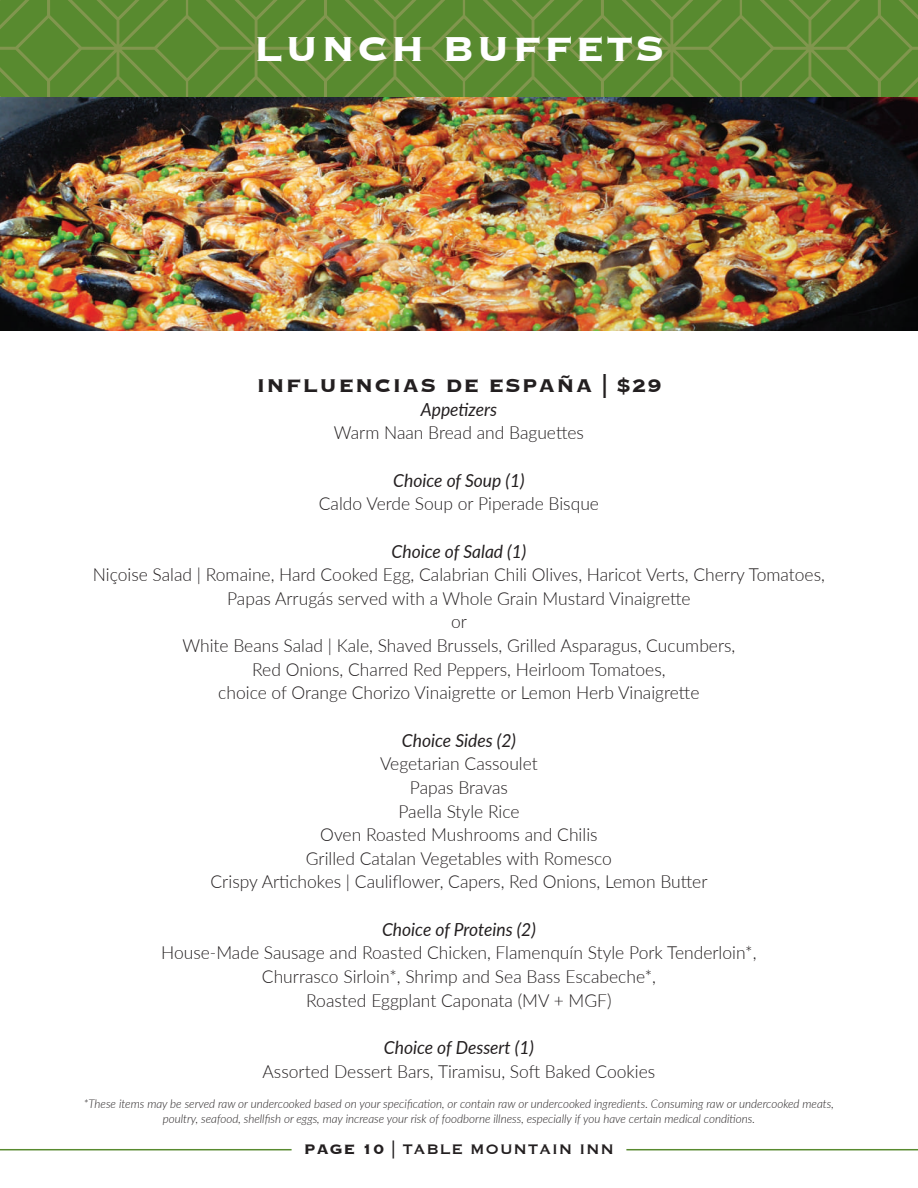
<style>
.page{position:relative;width:918px;height:1188px;background:#fff}
.page>*{position:absolute;margin:0;border:0;box-sizing:border-box;transform-origin:0 0}
.t1{font:700 45px "Copperplate";letter-spacing:.05em;color:#fff}
.t2{font:700 24px "Copperplate";letter-spacing:.05em;color:#231f20}
.t3{font:300 18px/23.7px "Lato";color:#231f20;text-align:center}
.t4{font:italic 18px "Lato";color:#231f20}
.t5{font:18px "Copperplate";letter-spacing:.05em;color:#231f20}
.t6{font:italic 300 12px/15px "Lato";color:#231f20;text-align:center}
.s1{font-weight:700}
</style>
<div class="page">
<svg style="left:0;top:0;width:918px;height:97px;background:#5e8b33"></svg>
<hr style="left:0;top:1149px;width:292px;height:1px;background:#588a2f">
<hr style="left:626px;top:1149px;width:292px;height:1px;background:#588a2f">
<img style="left:0;top:97px;width:918px;height:233px">
<h1 class="t1" style="left:254px;top:19px;width:412px">LUNCH BUFFETS</h1>
<h2 class="t2" style="left:256px;top:370px;width:407px">INFLUENCIAS DE ESPAÑA | $29</h2>
<p class="t4" style="left:421px;top:396px;width:78px">Appetizers</p>
<p class="t3" style="left:334px;top:420px;width:252px">Warm Naan Bread and Baguettes</p>
<p class="t4" style="left:393px;top:467px;width:133px">Choice of Soup (1)</p>
<p class="t3" style="left:319px;top:491px;width:282px">Caldo Verde Soup or Piperade Bisque</p>
<p class="t4" style="left:392px;top:538px;width:136px">Choice of Salad (1)</p>
<p class="t3" style="left:93px;top:562px;width:734px">Niçoise Salad | Romaine, Hard Cooked Egg, Calabrian Chili Olives, Haricot Verts, Cherry Tomatoes, Papas Arrugás served with a Whole Grain Mustard Vinaigrette<br>or<br>White Beans Salad | Kale, Shaved Brussels, Grilled Asparagus, Cucumbers,<br>Red Onions, Charred Red Peppers, Heirloom Tomatoes,<br>choice of Orange Chorizo Vinaigrette or Lemon Herb Vinaigrette</p>
<p class="t4" style="left:402px;top:727px;width:116px">Choice Sides (2)</p>
<p class="t3" style="left:211px;top:751px;width:498px">Vegetarian Cassoulet<br>Papas Bravas<br>Paella Style Rice<br>Oven Roasted Mushrooms and Chilis<br>Grilled Catalan Vegetables with Romesco<br>Crispy Artichokes | Cauliflower, Capers, Red Onions, Lemon Butter</p>
<p class="t4" style="left:382px;top:916px;width:155px">Choice of Proteins (2)</p>
<p class="t3" style="left:161px;top:940px;width:597px">House-Made Sausage and Roasted Chicken, Flamenquín Style Pork Tenderloin*,<br>Churrasco Sirloin*, Shrimp and Sea Bass Escabeche*,<br>Roasted Eggplant Caponata (MV + MGF)</p>
<p class="t4" style="left:384px;top:1035px;width:152px">Choice of Dessert (1)</p>
<p class="t3" style="left:263px;top:1059px;width:394px">Assorted Dessert Bars, Tiramisu, Soft Baked Cookies</p>
<p class="t6" style="left:84px;top:1096px;width:751px">*These items may be served raw or undercooked based on your specification, or contain raw or undercooked ingredients. Consuming raw or undercooked meats, poultry, seafood, shellfish or eggs, may increase your risk of foodborne illness, especially if you have certain medical conditions.</p>
<p class="t5" style="left:304px;top:1137px;width:312px"><span class="s1">PAGE 10</span> | TABLE MOUNTAIN INN</p>
</div>
